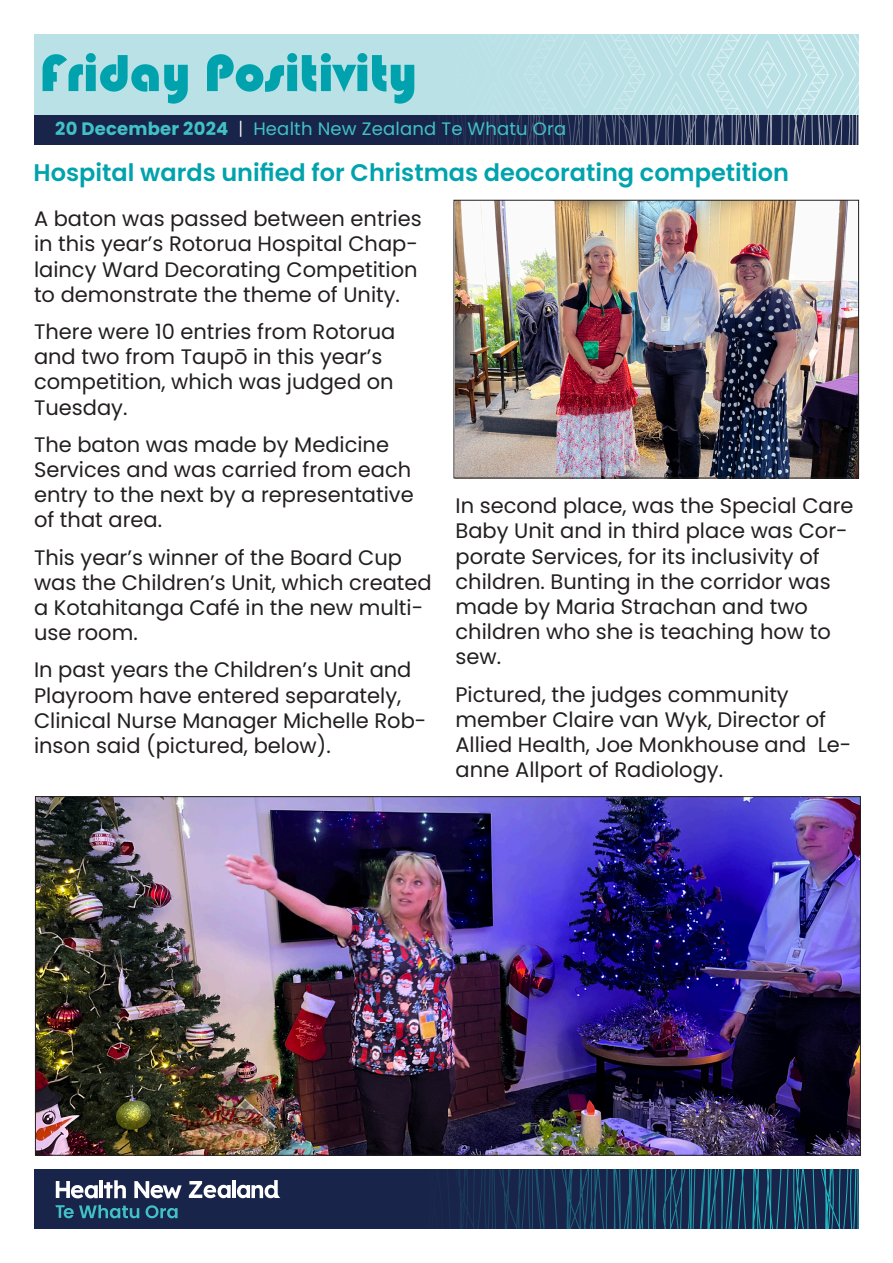
<style>
.page{position:relative;width:893px;height:1263px;background:#fff}
.page>*{position:absolute;margin:0;border:0;box-sizing:border-box;transform-origin:0 0}
.t1{font:54px "Bauhaus 93";color:#00a3ad}
.t2{font:600 24px "Poppins";color:#00a3ad}
.t3{font:21px/25.2px "Poppins";color:#231f20}
.Chart_Head{font:18px "Poppins";letter-spacing:.01em;color:#41c1c6}
.s1{font-weight:700}
.s2{font-weight:300;color:#fff}
</style>
<div class="page">
<div style="left:34px;top:34px;width:825px;height:81px;background:#b9e1e6"></div>
<div style="left:34px;top:115px;width:825px;height:30px;background:#182449"></div>
<svg style="left:453px;top:34px;width:406px;height:111px"></svg>
<div style="left:34px;top:1169px;width:825px;height:60px;background:#182449"></div>
<svg style="left:55px;top:1169px;width:804px;height:60px"></svg>
<img style="left:456px;top:202px;width:401px;height:274px">
<div style="left:454px;top:200px;width:405px;height:278px;border:1px solid #231f20"></div>
<img style="left:37px;top:798px;width:822px;height:355px">
<p class="t1" style="left:40px;top:43px;width:379px">Friday Positivity</p>
<p class="Chart_Head" style="left:55px;top:118px;width:512px"><span class="s1">20 December 2024</span> <span class="s2">|</span> Health New Zealand Te Whatu Ora</p>
<p class="t2" style="left:34px;top:159px;width:757px">Hospital wards unified for Christmas deocorating competition</p>
<p class="t3" style="left:34px;top:206px;width:389px">A baton was passed between entries in this year’s Rotorua Hospital Chap&shy;laincy Ward Decorating Competition to demonstrate the theme of Unity.</p>
<p class="t3" style="left:34px;top:319px;width:363px">There were 10 entries from Rotorua and two from Taupō in this year’s competition, which was judged on<br>Tuesday.</p>
<p class="t3" style="left:34px;top:432px;width:381px">The baton was made by Medicine<br>Services and was carried from each entry to the next by a representative of that area.</p>
<p class="t3" style="left:34px;top:545px;width:399px">This year’s winner of the Board Cup was the Children’s Unit, which created a Kotahitanga Café in the new multi&shy;use room.</p>
<p class="t3" style="left:34px;top:657px;width:394px">In past years the Children’s Unit and Playroom have entered separately, Clinical Nurse Manager Michelle Rob&shy;inson said (pictured, below).</p>
<p class="t3" style="left:455px;top:493px;width:400px">In second place, was the Special Care<br>Baby Unit and in third place was Cor&shy;porate Services, for its inclusivity of children. Bunting in the corridor was made by Maria Strachan and two children who she is teaching how to sew.</p>
<p class="t3" style="left:455px;top:682px;width:397px">Pictured, the judges community member Claire van Wyk, Director of<br>Allied Health, Joe Monkhouse and Le&shy;anne Allport of Radiology.</p>
</div>
